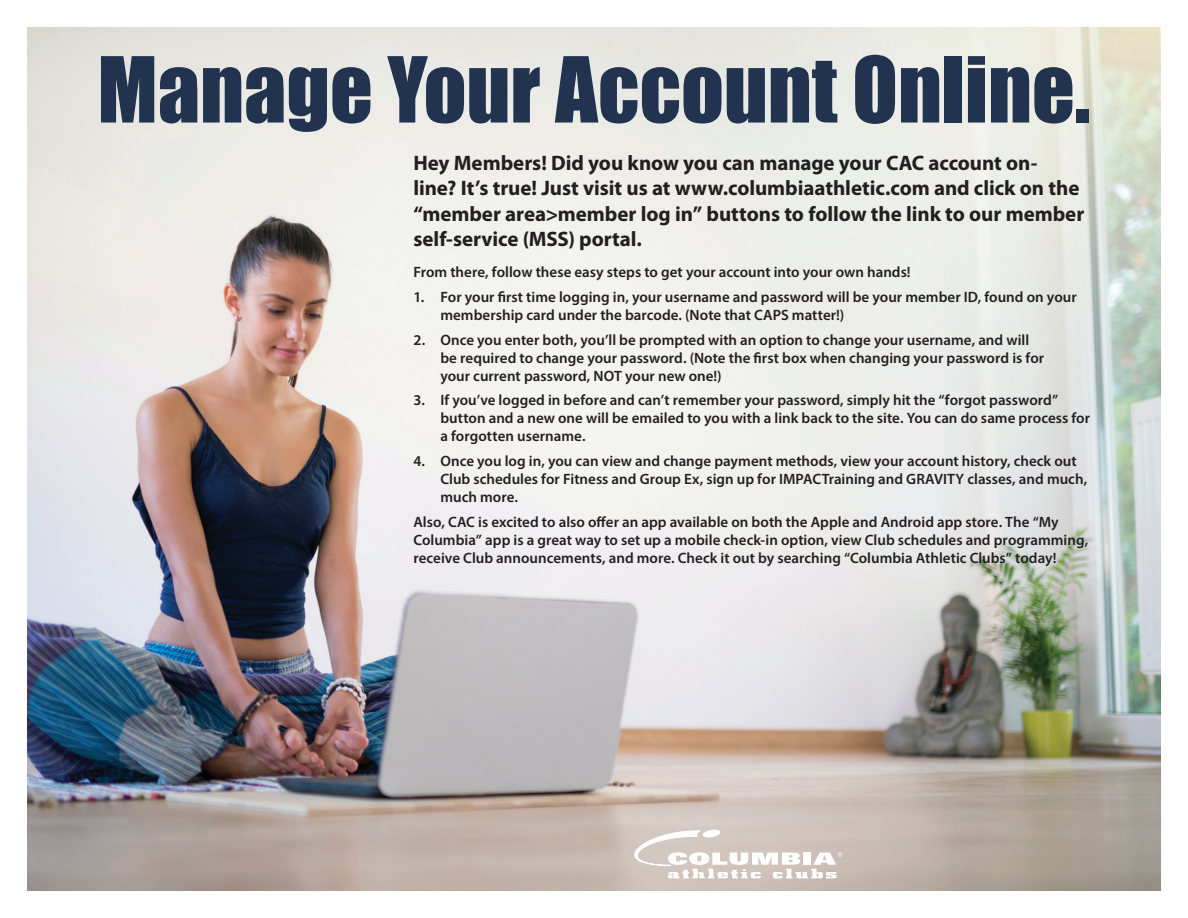
<style>
.page{position:relative;width:1188px;height:918px;background:#fff}
.page>*{position:absolute;margin:0;border:0;box-sizing:border-box;transform-origin:0 0}
.t1{font:84px "Impact";color:#223350}
.t2{font:700 21px/25.2px "Myriad Pro";letter-spacing:-.005em;color:#231f20}
.t3{font:600 15px/18px "Myriad Pro";color:#231f20}
</style>
<div class="page">
<img style="left:27px;top:27px;width:1134px;height:864px">
<svg style="left:634px;top:830px;width:208px;height:48px"></svg>
<p class="t1" style="left:98px;top:24px;width:994px">Manage Your Account Online.</p>
<p class="t2" style="left:413px;top:150px;width:672px">Hey Members! Did you know you can manage your CAC account on&shy;line? It’s true! Just visit us at www.columbiaathletic.com and click on the “member area&gt;member log in” buttons to follow the link to our member self-service (MSS) portal.</p>
<p class="t3" style="left:413px;top:263px;width:499px">From there, follow these easy steps to get your account into your own hands!</p>
<p class="t3" style="left:440px;top:288px;width:638px;text-indent:-27px">1. For your first time logging in, your username and password will be your member ID, found on your membership card under the barcode. (Note that CAPS matter!)</p>
<p class="t3" style="left:440px;top:330px;width:605px;text-indent:-27px">2. Once you enter both, you’ll be prompted with an option to change your username, and will be required to change your password. (Note the first box when changing your password is for your current password, NOT your new one!)</p>
<p class="t3" style="left:440px;top:391px;width:651px;text-indent:-27px">3. If you’ve logged in before and can’t remember your password, simply hit the “forgot password” button and a new one will be emailed to you with a link back to the site. You can do same process for a forgotten username.</p>
<p class="t3" style="left:440px;top:452px;width:648px;text-indent:-27px">4. Once you log in, you can view and change payment methods, view your account history, check out<br>Club schedules for Fitness and Group Ex, sign up for IMPACTraining and GRAVITY classes, and much, much more.</p>
<p class="t3" style="left:413px;top:513px;width:676px">Also, CAC is excited to also offer an app available on both the Apple and Android app store. The “My<br>Columbia” app is a great way to set up a mobile check-in option, view Club schedules and programming, receive Club announcements, and more. Check it out by searching “Columbia Athletic Clubs” today!</p>
</div>
